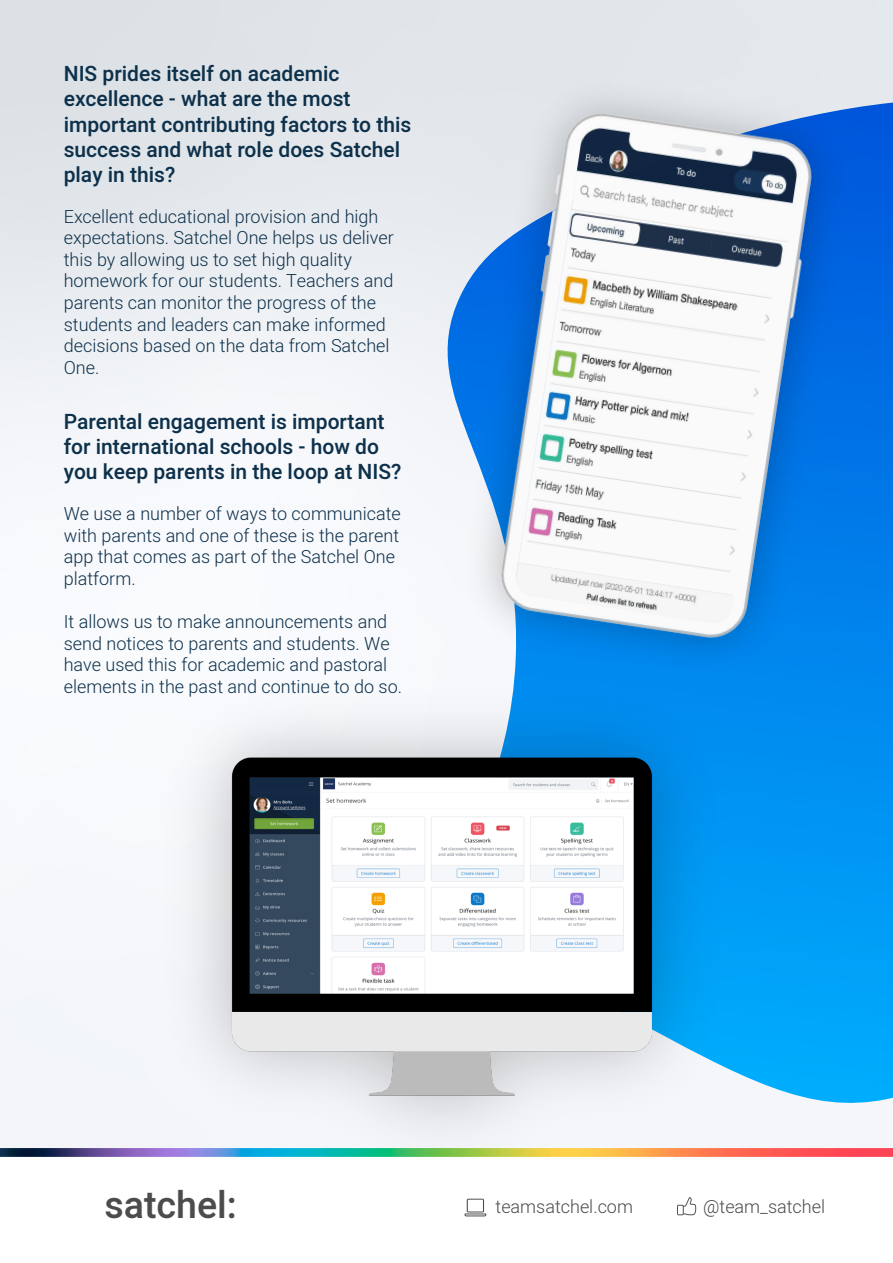
<style>
.page{position:relative;width:893px;height:1263px;background:#fff}
.page>*{position:absolute;margin:0;border:0;box-sizing:border-box;transform-origin:0 0}
.t1{font:500 37.5px "Heebo";color:#4c4c4c}
.t2{font:500 21px/25.2px "Heebo";color:#0d304b}
.t3{font:300 18px/21.6px "Heebo";color:#0d304b}
.t4{font:300 18px "Heebo";color:#4c4c4c}
</style>
<div class="page">
<div style="left:0;top:0;width:893px;height:1150px;background:linear-gradient(to bottom,#e3e8ec,#fcfcff)"></div>
<svg style="left:750px;top:706px;width:143px;height:409px;background:#0b9ff6"></svg>
<svg style="left:465px;top:1199px;width:21px;height:17px"></svg>
<svg style="left:677px;top:1197px;width:19px;height:18px"></svg>
<img style="left:0;top:1149px;width:893px;height:7px">
<img style="left:181px;top:24px;width:712px;height:682px">
<img style="left:134px;top:660px;width:616px;height:497px">
<img style="left:157px;top:737px;width:569px;height:379px">
<p class="t2" style="left:64px;top:61px;width:349px">NIS prides itself on academic excellence - what are the most important contributing factors to this success and what role does Satchel play in this?</p>
<p class="t3" style="left:64px;top:205px;width:332px">Excellent educational provision and high expectations. Satchel One helps us deliver this by allowing us to set high quality homework for our students. Teachers and parents can monitor the progress of the students and leaders can make informed decisions based on the data from Satchel One.</p>
<p class="t2" style="left:64px;top:409px;width:339px">Parental engagement is important for international schools - how do you keep parents in the loop at NIS?</p>
<p class="t3" style="left:64px;top:502px;width:339px">We use a number of ways to communicate with parents and one of these is the parent app that comes as part of the Satchel One platform.</p>
<p class="t3" style="left:64px;top:610px;width:340px">It allows us to make announcements and send notices to parents and students. We have used this for academic and pastoral elements in the past and continue to do so.</p>
<h1 class="t1" style="left:104px;top:1179px;width:134px">satchel:</h1>
<p class="t4" style="left:496px;top:1194px;width:139px">teamsatchel.com</p>
<p class="t4" style="left:703px;top:1194px;width:124px">@team_satchel</p>
</div>
